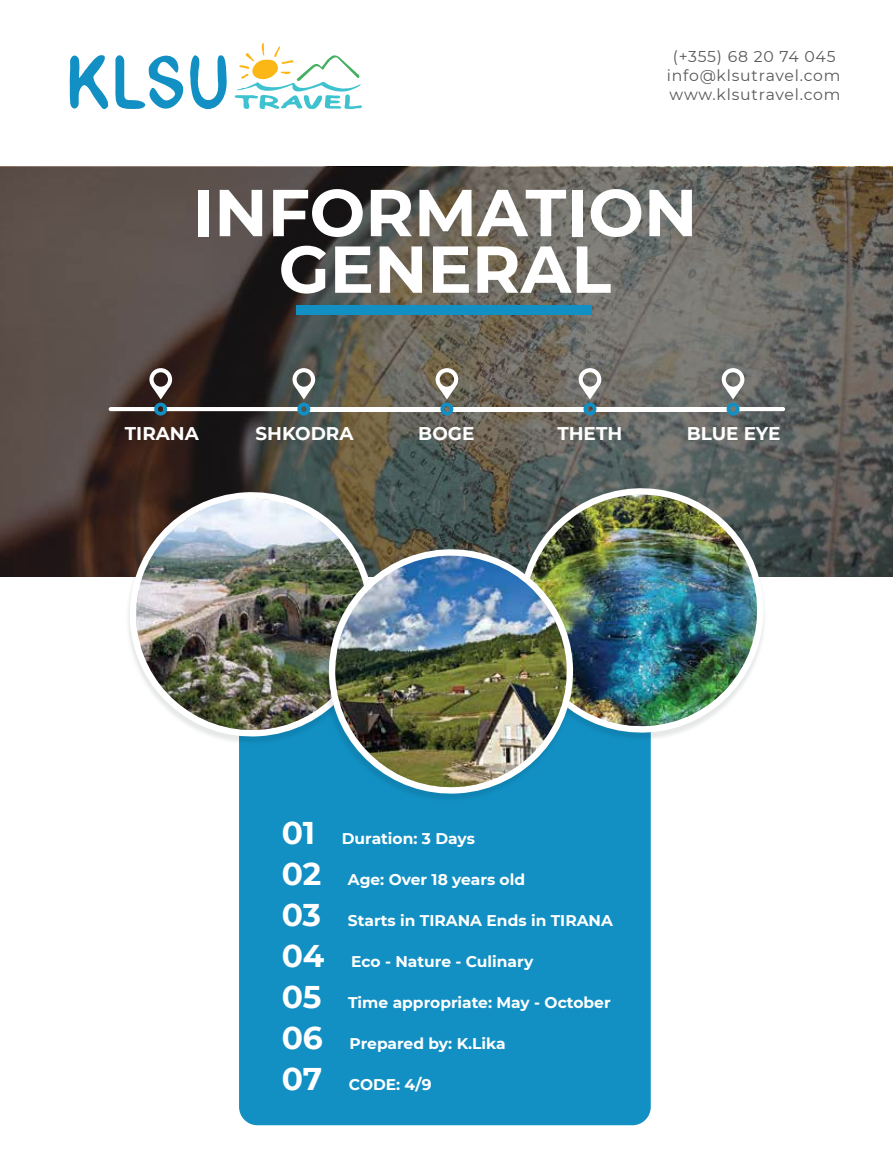
<style>
.page{position:relative;width:893px;height:1165px;background:#fff}
.page>*{position:absolute;margin:0;border:0;box-sizing:border-box;transform-origin:0 0}
.t1{font:700 66.15px/56.6px "Montserrat";color:#fff;text-align:center}
.t2{font:700 18.45px "Montserrat";color:#fff}
.t3{font:15.6px/19.2px "Montserrat";letter-spacing:.05em;color:#58595b;text-align:center}
.t4{font:700 15.45px "Montserrat";color:#fff}
.s1{font-size:31.35px}
</style>
<div class="page">
<svg style="left:0;top:167px;width:893px;height:409px;background:#5d5852"></svg>
<div style="left:239px;top:686px;width:412px;height:439px;background:#1290c3;border-radius:18px"></div>
<img style="left:75px;top:442px;width:353px;height:353px">
<svg style="left:126px;top:488px;width:252px;height:252px"></svg>
<img style="left:132px;top:498px;width:139px;height:235px">
<img style="left:464px;top:438px;width:354px;height:353px">
<svg style="left:515px;top:484px;width:252px;height:252px"></svg>
<img style="left:522px;top:494px;width:239px;height:234px">
<img style="left:271px;top:498px;width:354px;height:301px">
<img style="left:325px;top:545px;width:252px;height:252px">
<img style="left:331px;top:555px;width:239px;height:234px">
<svg style="left:70px;top:55px;width:38px;height:54px"></svg>
<svg style="left:190px;top:55px;width:37px;height:54px"></svg>
<svg style="left:115px;top:55px;width:68px;height:54px"></svg>
<svg style="left:235px;top:43px;width:127px;height:66px"></svg>
<hr style="left:109px;top:407px;width:49px;height:4px;background:#fff;border-radius:2px">
<hr style="left:307px;top:407px;width:136px;height:4px;background:#fff">
<hr style="left:450px;top:407px;width:136px;height:4px;background:#fff">
<hr style="left:594px;top:407px;width:136px;height:4px;background:#fff">
<svg style="left:149px;top:368px;width:166px;height:47px;background:#4a4847"></svg>
<svg style="left:436px;top:368px;width:22px;height:47px"></svg>
<svg style="left:579px;top:368px;width:22px;height:47px"></svg>
<svg style="left:722px;top:368px;width:63px;height:47px"></svg>
<div style="left:296px;top:305px;width:296px;height:9px;background:#1290c3"></div>
<p class="t3" style="left:667px;top:46px;width:175px">(+355) 68 20 74 045 info@klsutravel.com www.klsutravel.com</p>
<h1 class="t1" style="left:192px;top:181px;width:506px">INFORMATION<br>GENERAL</h1>
<p class="t2" style="left:125px;top:420px;width:75px">TIRANA</p>
<p class="t2" style="left:255px;top:420px;width:100px">SHKODRA</p>
<p class="t2" style="left:418px;top:420px;width:58px">BOGE</p>
<p class="t2" style="left:557px;top:420px;width:66px">THETH</p>
<p class="t2" style="left:687px;top:420px;width:95px">BLUE EYE</p>
<p class="t4" style="left:282px;top:827px;width:195px"><span class="s1">01</span> Duration: 3 Days</p>
<p class="t4" style="left:282px;top:868px;width:245px"><span class="s1">02</span> Age: Over 18 years old</p>
<p class="t4" style="left:282px;top:909px;width:333px"><span class="s1">03</span> Starts in TIRANA Ends in TIRANA</p>
<p class="t4" style="left:282px;top:950px;width:253px"><span class="s1">04</span> Eco - Nature - Culinary</p>
<p class="t4" style="left:282px;top:991px;width:330px"><span class="s1">05</span> Time appropriate: May - October</p>
<p class="t4" style="left:282px;top:1032px;width:226px"><span class="s1">06</span> Prepared by: K.Lika</p>
<p class="t4" style="left:282px;top:1073px;width:151px"><span class="s1">07</span> CODE: 4/9</p>
</div>
